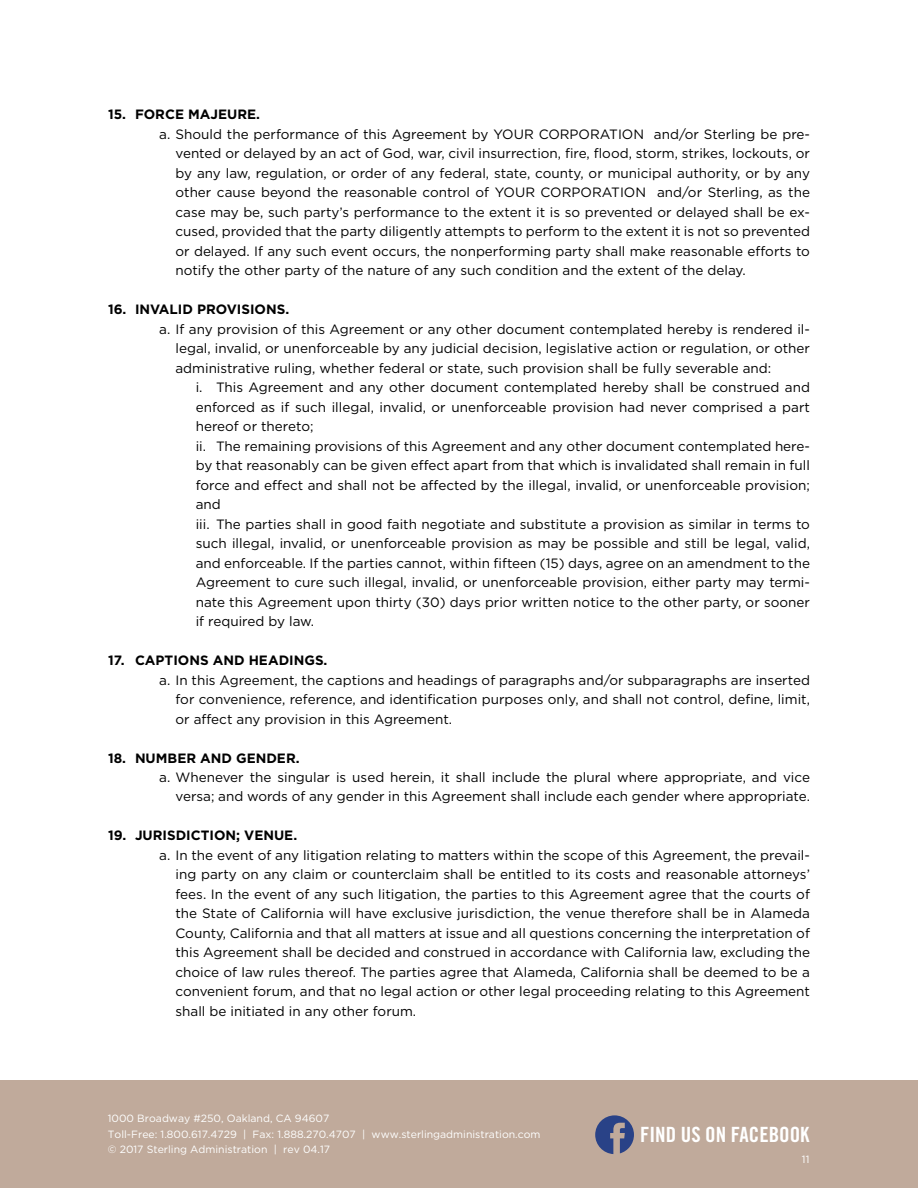
<style>
.page{position:relative;width:918px;height:1188px;background:#fff}
.page>*{position:absolute;margin:0;border:0;box-sizing:border-box;transform-origin:0 0}
.t1{font:21px "Trade Gothic Bold Cond Twenty";color:#fff}
.t2{font:13.5px/19.5px "Gotham";color:#000;text-align:justify}
.t3{font:700 13.5px "Gotham";color:#000}
.t4{font:10.5px/15px "Gotham";color:#fff}
</style>
<div class="page">
<div style="left:0;top:1080px;width:918px;height:108px;background:#c0aa9b"></div>
<svg style="left:595px;top:1115px;width:39px;height:39px"></svg>
<p class="t3" style="left:108px;top:107px;width:154px">15. FORCE MAJEURE.</p>
<p class="t2" style="left:176px;top:124px;width:636px;text-indent:-16px">a. Should the performance of this Agreement by YOUR CORPORATION and/or Sterling be pre&shy;vented or delayed by an act of God, war, civil insurrection, fire, flood, storm, strikes, lockouts, or by any law, regulation, or order of any federal, state, county, or municipal authority, or by any other cause beyond the reasonable control of YOUR CORPORATION and/or Sterling, as the case may be, such party’s performance to the extent it is so prevented or delayed shall be ex&shy;cused, provided that the party diligently attempts to perform to the extent it is not so prevented or delayed. If any such event occurs, the nonperforming party shall make reasonable efforts to notify the other party of the nature of any such condition and the extent of the delay.</p>
<p class="t3" style="left:108px;top:302px;width:183px">16. INVALID PROVISIONS.</p>
<p class="t2" style="left:176px;top:319px;width:636px;text-indent:-16px">a. If any provision of this Agreement or any other document contemplated hereby is rendered il&shy;legal, invalid, or unenforceable by any judicial decision, legislative action or regulation, or other administrative ruling, whether federal or state, such provision shall be fully severable and:</p>
<p class="t2" style="left:196px;top:377px;width:616px;text-align:left">i. This Agreement and any other document contemplated hereby shall be construed and enforced as if such illegal, invalid, or unenforceable provision had never comprised a part hereof or thereto;<br>ii. The remaining provisions of this Agreement and any other document contemplated here&shy;by that reasonably can be given effect apart from that which is invalidated shall remain in full force and effect and shall not be affected by the illegal, invalid, or unenforceable provision; and<br>iii. The parties shall in good faith negotiate and substitute a provision as similar in terms to such illegal, invalid, or unenforceable provision as may be possible and still be legal, valid, and enforceable. If the parties cannot, within fifteen (15) days, agree on an amendment to the Agreement to cure such illegal, invalid, or unenforceable provision, either party may termi&shy;nate this Agreement upon thirty (30) days prior written notice to the other party, or sooner if required by law.</p>
<p class="t3" style="left:108px;top:652px;width:221px">17. CAPTIONS AND HEADINGS.</p>
<p class="t2" style="left:176px;top:670px;width:636px;text-indent:-16px">a. In this Agreement, the captions and headings of paragraphs and/or subparagraphs are inserted for convenience, reference, and identification purposes only, and shall not control, define, limit, or affect any provision in this Agreement.</p>
<p class="t3" style="left:108px;top:750px;width:193px">18. NUMBER AND GENDER.</p>
<p class="t2" style="left:159px;top:767px;width:652px;text-align:right">a. Whenever the singular is used herein, it shall include the plural where appropriate, and vice versa; and words of any gender in this Agreement shall include each gender where appropriate.</p>
<p class="t3" style="left:108px;top:828px;width:191px">19. JURISDICTION; VENUE.</p>
<p class="t2" style="left:176px;top:845px;width:636px;text-indent:-16px">a. In the event of any litigation relating to matters within the scope of this Agreement, the prevail&shy;ing party on any claim or counterclaim shall be entitled to its costs and reasonable attorneys’ fees. In the event of any such litigation, the parties to this Agreement agree that the courts of the State of California will have exclusive jurisdiction, the venue therefore shall be in Alameda County, California and that all matters at issue and all questions concerning the interpretation of this Agreement shall be decided and construed in accordance with California law, excluding the choice of law rules thereof. The parties agree that Alameda, California shall be deemed to be a convenient forum, and that no legal action or other legal proceeding relating to this Agreement shall be initiated in any other forum.</p>
<p class="t4" style="left:108px;top:1111px;width:434px">1000 Broadway #250, Oakland, CA 94607<br>Toll-Free: 1.800.617.4729 | Fax: 1.888.270.4707 | www.sterlingadministration.com © 2017 Sterling Administration | rev 04.17</p>
<h1 class="t1" style="left:640px;top:1122px;width:171px">FIND US ON FACEBOOK</h1>
<p class="t4" style="left:802px;top:1152px;width:9px">11</p>
</div>
